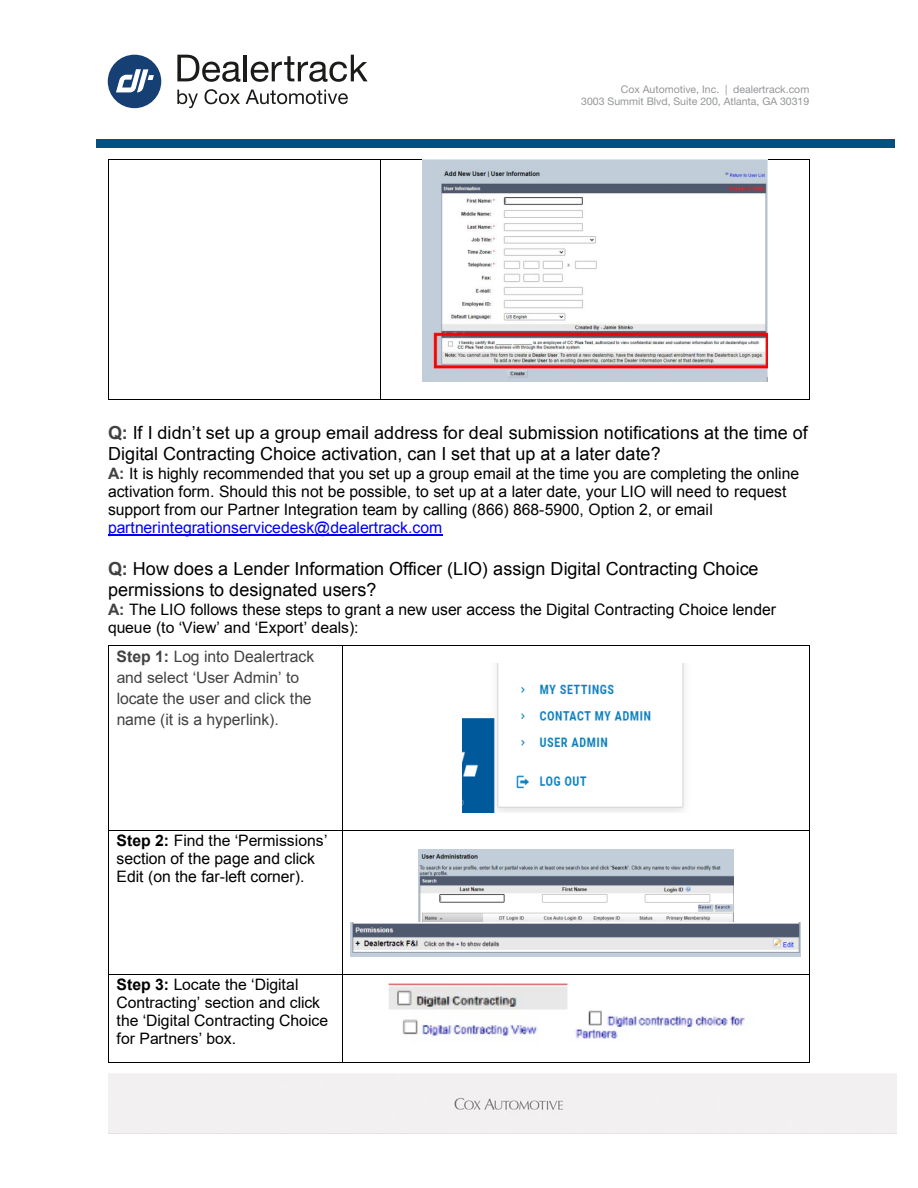
<style>
.page{position:relative;width:918px;height:1188px;background:#fff}
.page>*{position:absolute;margin:0;border:0;box-sizing:border-box;transform-origin:0 0}
.t1{font:18px/20.7px "Arial";letter-spacing:.005em;color:#000}
.t2{font:15.75px/18px "Arial";letter-spacing:-.01em;color:#000}
.t3{font:15.75px/21px "Arial";letter-spacing:-.01em;color:#424242}
.t4{font:15.75px "Arial";letter-spacing:-.005em;color:#00f}
.t5{font:10.5px/12.6px "Helvetica Neue LT Std";color:#939598;text-align:right}
.t6{font:300 10.5px "Arial Nova";letter-spacing:-.025em;color:#6c6c6c}
.s1{font-weight:700;color:#414141}
.s2{font-weight:700}
</style>
<div class="page">
<div style="left:108px;top:1074px;width:788px;height:60px;background:#f2f0f1"></div>
<div style="left:96px;top:139px;width:799px;height:9px;background:#005084"></div>
<hr style="left:109px;top:159px;width:271px;height:1px;background:#000">
<hr style="left:381px;top:159px;width:429px;height:1px;background:#000">
<hr style="left:108px;top:160px;width:1px;height:239px;background:#000">
<hr style="left:109px;top:399px;width:271px;height:1px;background:#000">
<hr style="left:380px;top:160px;width:1px;height:239px;background:#000">
<hr style="left:381px;top:399px;width:429px;height:1px;background:#000">
<hr style="left:810px;top:160px;width:1px;height:239px;background:#000">
<hr style="left:108px;top:534px;width:335px;height:1px;background:#00f">
<hr style="left:109px;top:645px;width:234px;height:1px;background:#000">
<hr style="left:343px;top:645px;width:467px;height:1px;background:#000">
<hr style="left:108px;top:646px;width:1px;height:185px;background:#000">
<hr style="left:343px;top:646px;width:1px;height:185px;background:#000">
<hr style="left:810px;top:646px;width:1px;height:185px;background:#000">
<hr style="left:109px;top:831px;width:234px;height:1px;background:#000">
<hr style="left:343px;top:831px;width:467px;height:1px;background:#000">
<hr style="left:108px;top:831px;width:1px;height:144px;background:#000">
<hr style="left:343px;top:831px;width:1px;height:144px;background:#000">
<hr style="left:810px;top:831px;width:1px;height:144px;background:#000">
<hr style="left:109px;top:975px;width:234px;height:1px;background:#000">
<hr style="left:343px;top:975px;width:467px;height:1px;background:#000">
<hr style="left:108px;top:975px;width:1px;height:87px;background:#000">
<hr style="left:109px;top:1062px;width:234px;height:1px;background:#000">
<hr style="left:343px;top:975px;width:1px;height:87px;background:#000">
<hr style="left:343px;top:1062px;width:467px;height:1px;background:#000">
<hr style="left:810px;top:975px;width:1px;height:87px;background:#000">
<img style="left:423px;top:160px;width:345px;height:221px">
<img style="left:462px;top:664px;width:222px;height:148px">
<img style="left:419px;top:849px;width:315px;height:73px">
<img style="left:351px;top:923px;width:450px;height:33px">
<img style="left:384px;top:975px;width:384px;height:64px">
<svg style="left:177px;top:55px;width:63px;height:27px"></svg>
<hr style="left:244px;top:55px;width:3px;height:26px;background:#1b1b19">
<svg style="left:251px;top:55px;width:117px;height:27px"></svg>
<svg style="left:177px;top:90px;width:21px;height:18px"></svg>
<svg style="left:205px;top:89px;width:35px;height:15px"></svg>
<svg style="left:246px;top:90px;width:102px;height:14px"></svg>
<svg style="left:108px;top:55px;width:53px;height:53px"></svg>
<p class="t5" style="left:581px;top:82px;width:229px">Cox Automotive, Inc. | dealertrack.com<br>3003 Summit Blvd, Suite 200, Atlanta, GA 30319</p>
<p class="t6" style="left:743px;top:83px;width:69px">Dealertrack F&amp;I</p>
<p class="t1" style="left:108px;top:422px;width:701px"><span class="s1">Q:</span> If I didn’t set up a group email address for deal submission notifications at the time of<br>Digital Contracting Choice activation, can I set that up at a later date?</p>
<p class="t2" style="left:108px;top:464px;width:693px"><span class="s1">A:</span> It is highly recommended that you set up a group email at the time you are completing the online activation form. Should this not be possible, to set up at a later date, your LIO will need to request support from our Partner Integration team by calling (866) 868-5900, Option 2, or email</p>
<p class="t4" style="left:108px;top:517px;width:336px">partnerintegrationservicedesk@dealertrack.com</p>
<p class="t1" style="left:108px;top:559px;width:652px"><span class="s1">Q:</span> How does a Lender Information Officer (LIO) assign Digital Contracting Choice permissions to designated users?</p>
<p class="t2" style="left:108px;top:600px;width:669px"><span class="s1">A:</span> The LIO follows these steps to grant a new user access the Digital Contracting Choice lender queue (to ‘View’ and ‘Export’ deals):</p>
<p class="t3" style="left:117px;top:647px;width:199px"><span class="s2">Step 1:</span> Log into Dealertrack and select ‘User Admin’ to locate the user and click the name (it is a hyperlink).</p>
<p class="t2" style="left:117px;top:831px;width:212px"><span class="s2">Step 2:</span> Find the ‘Permissions’ section of the page and click<br>Edit (on the far-left corner).</p>
<p class="t2" style="left:117px;top:975px;width:213px"><span class="s2">Step 3:</span> Locate the ‘Digital<br>Contracting’ section and click the ‘Digital Contracting Choice for Partners’ box.</p>
</div>
